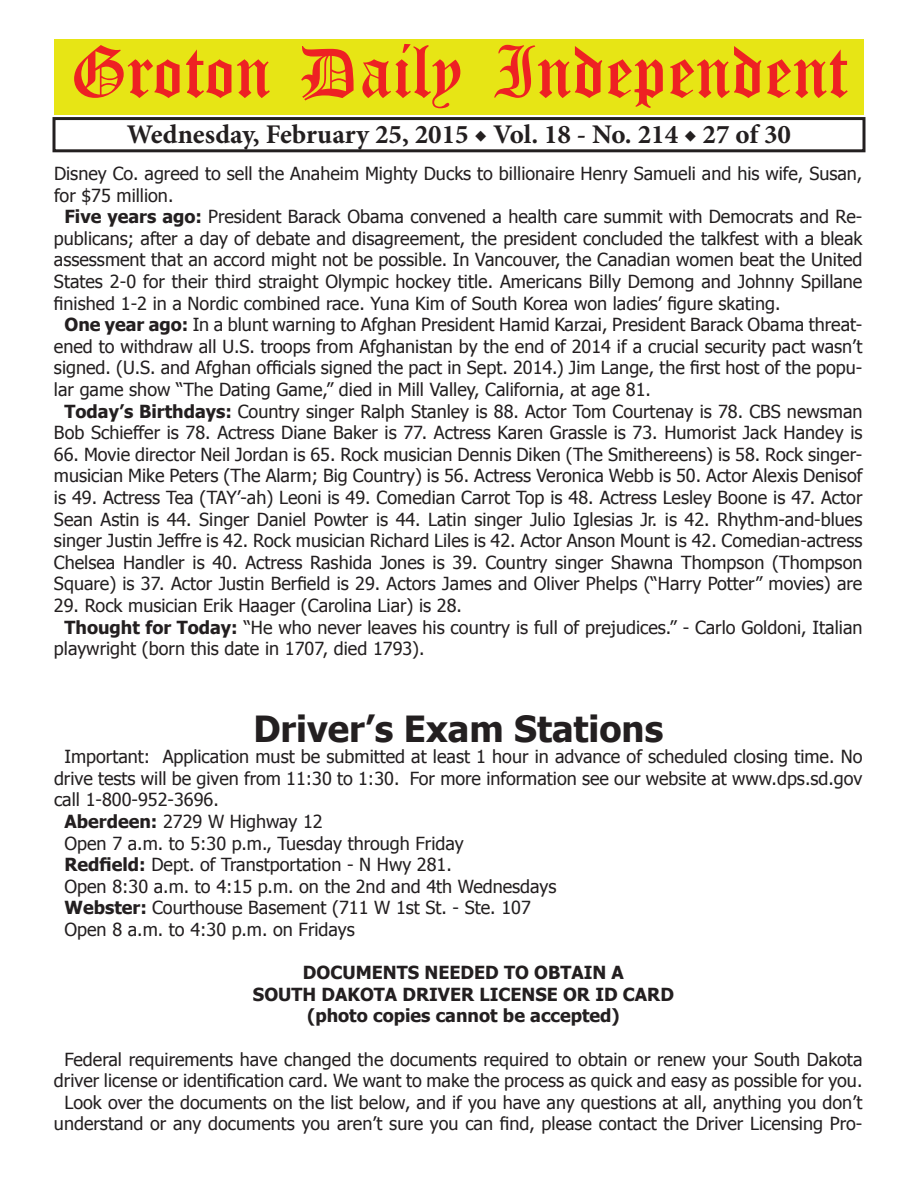
<style>
.page{position:relative;width:918px;height:1188px;background:#fff}
.page>*{position:absolute;margin:0;border:0;box-sizing:border-box;transform-origin:0 0}
.t1{font:54px "Old English Five";color:#ee2123}
.t2{font:700 36px "Tahoma";color:#231f20}
.t3{font:700 27px "Minion Pro";color:#231f20}
.t4{font:18px/21.6px "Tahoma";color:#231f20;text-align:justify}
.t5{font:700 18px/21.6px "Tahoma";color:#231f20;text-align:center}
.s1{font-weight:700}
</style>
<div class="page">
<div style="left:52px;top:117px;width:814px;height:35px;border:3px solid #231f20"></div>
<div style="left:54px;top:40px;width:810px;height:75px;background:#e7e515"></div>
<h1 class="t1" style="left:70px;top:47px;width:779px">Groton Daily Independent</h1>
<h3 class="t3" style="left:127px;top:116px;width:666px">Wednesday, February 25, 2015 ◆ Vol. 18 - No. 214 ◆ 27 of 30</h3>
<p class="t4" style="left:54px;top:162px;width:810px">Disney Co. agreed to sell the Anaheim Mighty Ducks to billionaire Henry Samueli and his wife, Susan,</p>
<p class="t4" style="left:54px;top:184px;width:121px">for $75 million.</p>
<p class="t4" style="left:64px;top:205px;width:799px"><span class="s1">Five years ago:</span> President Barack Obama convened a health care summit with Democrats and Re-</p>
<p class="t4" style="left:54px;top:227px;width:810px">publicans; after a day of debate and disagreement, the president concluded the talkfest with a bleak</p>
<p class="t4" style="left:54px;top:248px;width:810px">assessment that an accord might not be possible. In Vancouver, the Canadian women beat the United</p>
<p class="t4" style="left:54px;top:270px;width:810px">States 2-0 for their third straight Olympic hockey title. Americans Billy Demong and Johnny Spillane</p>
<p class="t4" style="left:54px;top:292px;width:728px">finished 1-2 in a Nordic combined race. Yuna Kim of South Korea won ladies’ figure skating.</p>
<p class="t4" style="left:64px;top:313px;width:799px"><span class="s1">One year ago:</span> In a blunt warning to Afghan President Hamid Karzai, President Barack Obama threat-</p>
<p class="t4" style="left:54px;top:335px;width:810px">ened to withdraw all U.S. troops from Afghanistan by the end of 2014 if a crucial security pact wasn’t</p>
<p class="t4" style="left:54px;top:356px;width:810px">signed. (U.S. and Afghan officials signed the pact in Sept. 2014.) Jim Lange, the first host of the popu-</p>
<p class="t4" style="left:54px;top:378px;width:599px">lar game show “The Dating Game,” died in Mill Valley, California, at age 81.</p>
<p class="t4" style="left:64px;top:400px;width:800px"><span class="s1">Today’s Birthdays:</span> Country singer Ralph Stanley is 88. Actor Tom Courtenay is 78. CBS newsman</p>
<p class="t4" style="left:54px;top:421px;width:810px">Bob Schieffer is 78. Actress Diane Baker is 77. Actress Karen Grassle is 73. Humorist Jack Handey is</p>
<p class="t4" style="left:54px;top:443px;width:810px">66. Movie director Neil Jordan is 65. Rock musician Dennis Diken (The Smithereens) is 58. Rock singer&shy;musician Mike Peters (The Alarm; Big Country) is 56. Actress Veronica Webb is 50. Actor Alexis Denisof is 49. Actress Tea (TAY’-ah) Leoni is 49. Comedian Carrot Top is 48. Actress Lesley Boone is 47. Actor Sean Astin is 44. Singer Daniel Powter is 44. Latin singer Julio Iglesias Jr. is 42. Rhythm-and-blues singer Justin Jeffre is 42. Rock musician Richard Liles is 42. Actor Anson Mount is 42. Comedian-actress Chelsea Handler is 40. Actress Rashida Jones is 39. Country singer Shawna Thompson (Thompson Square) is 37. Actor Justin Berfield is 29. Actors James and Oliver Phelps (“Harry Potter” movies) are</p>
<p class="t4" style="left:54px;top:594px;width:410px">29. Rock musician Erik Haager (Carolina Liar) is 28.</p>
<p class="t4" style="left:64px;top:616px;width:800px"><span class="s1">Thought for Today:</span> “He who never leaves his country is full of prejudices.” - Carlo Goldoni, Italian</p>
<p class="t4" style="left:54px;top:637px;width:372px">playwright (born this date in 1707, died 1793).</p>
<h2 class="t2" style="left:253px;top:703px;width:411px">Driver’s Exam Stations</h2>
<p class="t4" style="left:64px;top:745px;width:799px">Important: Application must be submitted at least 1 hour in advance of scheduled closing time. No</p>
<p class="t4" style="left:54px;top:767px;width:810px">drive tests will be given from 11:30 to 1:30. For more information see our website at www.dps.sd.gov</p>
<p class="t4" style="left:54px;top:788px;width:166px">call 1-800-952-3696.</p>
<p class="t4" style="left:64px;top:810px;width:260px"><span class="s1">Aberdeen:</span> 2729 W Highway 12</p>
<p class="t4" style="left:64px;top:832px;width:401px">Open 7 a.m. to 5:30 p.m., Tuesday through Friday</p>
<p class="t4" style="left:64px;top:853px;width:389px"><span class="s1">Redfield:</span> Dept. of Transtportation - N Hwy 281.</p>
<p class="t4" style="left:64px;top:875px;width:494px">Open 8:30 a.m. to 4:15 p.m. on the 2nd and 4th Wednesdays</p>
<p class="t4" style="left:64px;top:896px;width:468px"><span class="s1">Webster:</span> Courthouse Basement (711 W 1st St. - Ste. 107</p>
<p class="t4" style="left:64px;top:918px;width:292px">Open 8 a.m. to 4:30 p.m. on Fridays</p>
<p class="t5" style="left:253px;top:961px;width:423px">DOCUMENTS NEEDED TO OBTAIN A<br>SOUTH DAKOTA DRIVER LICENSE OR ID CARD (photo copies cannot be accepted)</p>
<p class="t4" style="left:54px;top:1048px;width:810px;text-align:center">Federal requirements have changed the documents required to obtain or renew your South Dakota driver license or identification card. We want to make the process as quick and easy as possible for you.<br>Look over the documents on the list below, and if you have any questions at all, anything you don’t understand or any documents you aren’t sure you can find, please contact the Driver Licensing Pro-</p>
</div>
